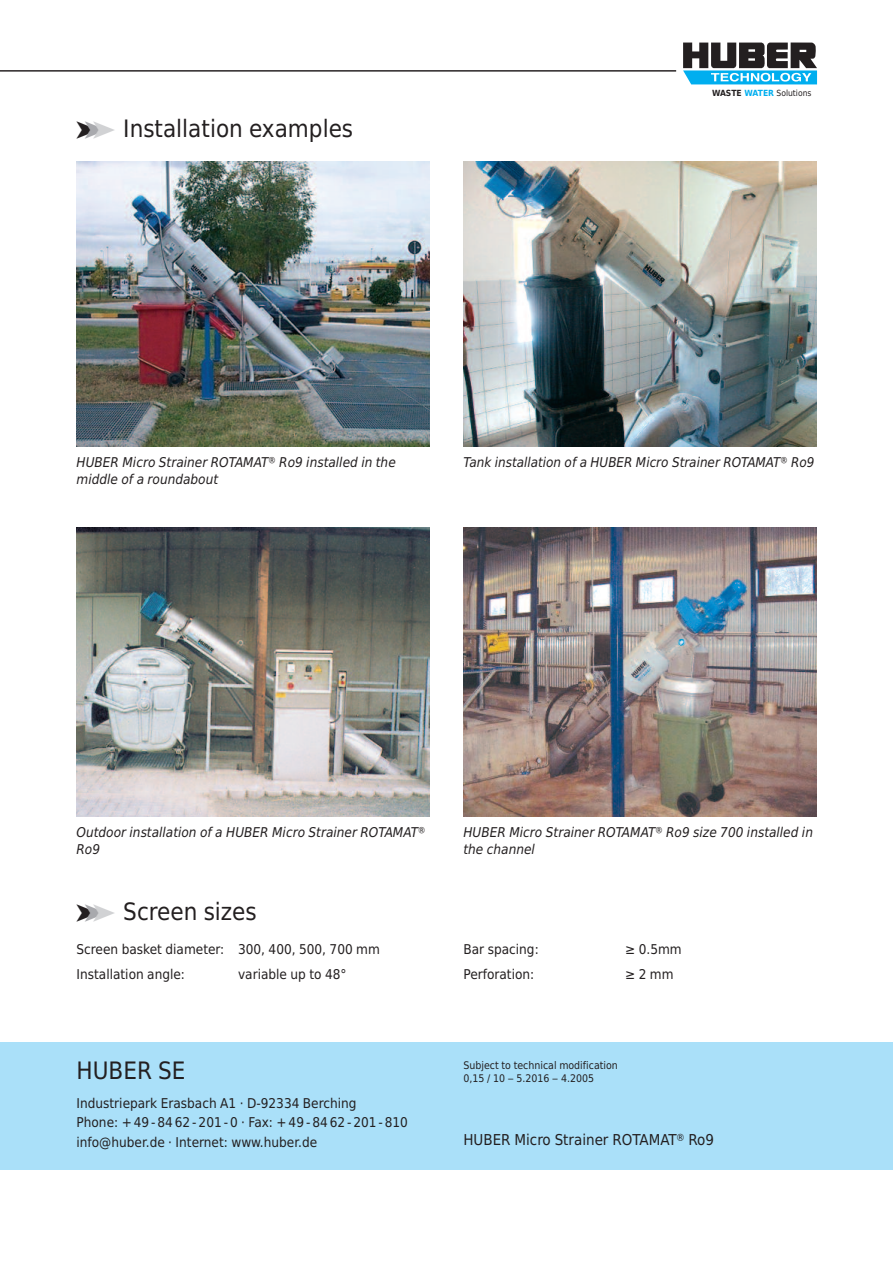
<style>
.page{position:relative;width:893px;height:1263px;background:#fff}
.page>*{position:absolute;margin:0;border:0;box-sizing:border-box;transform-origin:0 0}
.t1{font:24px "Huber Tec";color:#231f20}
.t2{font:15px "Huber Tec";color:#231f20}
.t3{font:13.5px/19.5px "Huber Tec";color:#231f20}
.t4{font:italic 13.5px/16.5px "Huber Tec";color:#231f20}
.t5{font:10.5px/13.5px "Huber Tec";color:#231f20}
.t6{font:8.55px "Huber Tec";color:#231f20}
.s1{color:#a8a9ad}
.s2{color:#d1d2d4}
.s3{font-weight:700}
.s4{font-weight:700;color:#00aeef}
</style>
<div class="page">
<svg style="left:683px;top:43px;width:134px;height:41px"></svg>
<hr style="left:0;top:71px;width:676px;height:1px;background:#231f20">
<div style="left:0;top:1042px;width:893px;height:127px;background:#aae0f9"></div>
<img style="left:77px;top:527px;width:352px;height:289px">
<img style="left:463px;top:527px;width:353px;height:289px">
<img style="left:463px;top:162px;width:353px;height:284px">
<img style="left:77px;top:162px;width:352px;height:284px">
<h1 class="t1" style="left:77px;top:115px;width:278px">➤<span class="s1">➤</span><span class="s2">➤</span> Installation examples</h1>
<p class="t6" style="left:712px;top:86px;width:101px"><span class="s3">WASTE</span> <span class="s4">WATER</span> Solutions</p>
<p class="t4" style="left:77px;top:454px;width:321px">HUBER Micro Strainer ROTAMAT® Ro9 installed in the</p>
<p class="t4" style="left:463px;top:454px;width:352px">Tank installation of a HUBER Micro Strainer ROTAMAT® Ro9</p>
<p class="t4" style="left:77px;top:471px;width:143px">middle of a roundabout</p>
<p class="t4" style="left:77px;top:824px;width:350px">Outdoor installation of a HUBER Micro Strainer ROTAMAT®<br>Ro9</p>
<p class="t4" style="left:463px;top:824px;width:351px">HUBER Micro Strainer ROTAMAT® Ro9 size 700 installed in the channel</p>
<h1 class="t1" style="left:77px;top:897px;width:182px">➤<span class="s1">➤</span><span class="s2">➤</span> Screen sizes</h1>
<p class="t3" style="left:77px;top:937px;width:305px;line-height:24.5px">Screen basket diameter: 300, 400, 500, 700 mm<br>Installation angle:</p>
<p class="t3" style="left:238px;top:964px;width:110px">variable up to 48°</p>
<h1 class="t1" style="left:77px;top:1057px;width:111px">HUBER SE</h1>
<p class="t3" style="left:77px;top:1093px;width:333px">Industriepark Erasbach A1 · D-92334 Berching<br>Phone: +49-8462-201-0 · Fax: +49-8462-201-810 info@huber.de · Internet: www.huber.de</p>
<p class="t3" style="left:463px;top:940px;width:77px">Bar spacing:</p>
<p class="t3" style="left:625px;top:940px;width:58px">≥ 0.5mm</p>
<p class="t3" style="left:463px;top:964px;width:72px">Perforation:</p>
<p class="t3" style="left:625px;top:964px;width:50px">≥2mm</p>
<p class="t5" style="left:463px;top:1058px;width:156px">Subject to technical modification<br>0,15 / 10 – 5.2016 – 4.2005</p>
<p class="t2" style="left:463px;top:1131px;width:252px">HUBER Micro Strainer ROTAMAT® Ro9</p>
</div>
